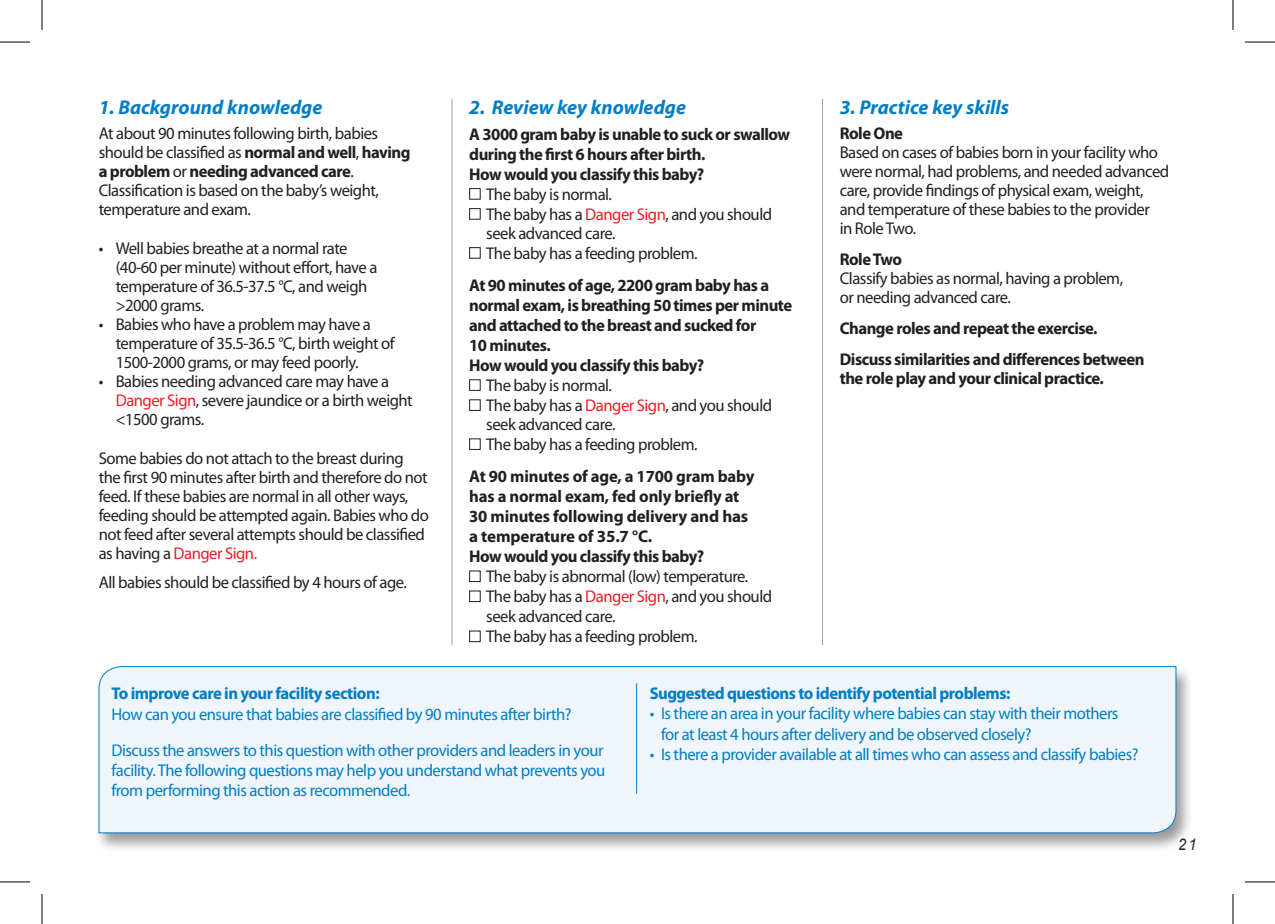
<style>
.page{position:relative;width:1275px;height:924px;background:#fff}
.page>*{position:absolute;margin:0;border:0;box-sizing:border-box;transform-origin:0 0}
.t1{font:italic 700 20px "Myriad Pro";color:#007ec5}
.t2{font:17px/19px "Myriad Pro";letter-spacing:-.03em;color:#231f20}
.t3{font:17px/20px "Myriad Pro";letter-spacing:-.03em;color:#007ec5}
.t4{font:700 17px/20px "Myriad Pro";letter-spacing:-.03em;color:#231f20}
.t5{font:700 17px/20px "Myriad Pro";letter-spacing:-.01em;color:#231f20}
.t6{font:700 17px "Myriad Pro";letter-spacing:-.03em;color:#007ec5}
.t7{font:italic 16px "Arial";color:#231f20;scale:.91 1}
.s1{font-weight:700}
.s2{color:#ee1d23}
</style>
<div class="page">
<div style="left:469px;top:188px;width:11px;height:11px;border:1px solid #231f20"></div>
<div style="left:469px;top:208px;width:11px;height:11px;border:1px solid #231f20"></div>
<div style="left:469px;top:247px;width:11px;height:11px;border:1px solid #231f20"></div>
<div style="left:469px;top:379px;width:11px;height:11px;border:1px solid #231f20"></div>
<div style="left:469px;top:590px;width:11px;height:11px;border:1px solid #231f20"></div>
<div style="left:469px;top:630px;width:11px;height:11px;border:1px solid #231f20"></div>
<div style="left:94px;top:664px;width:1099px;height:189px;background:#231f20;opacity:.45"></div>
<div style="left:98px;top:665px;width:1078px;height:168px;background:#eff5fb"></div>
<hr style="left:451px;top:99px;width:1px;height:545px;background:#231f20">
<hr style="left:822px;top:99px;width:1px;height:545px;background:#231f20">
<hr style="left:636px;top:683px;width:1px;height:110px;background:#007ec5">
<hr style="left:0;top:42px;width:30px;height:1px;background:#000">
<hr style="left:1245px;top:42px;width:30px;height:1px;background:#000">
<hr style="left:0;top:881px;width:30px;height:1px;background:#000">
<hr style="left:1245px;top:881px;width:30px;height:1px;background:#000">
<hr style="left:42px;top:0;width:1px;height:30px;background:#000">
<hr style="left:42px;top:893px;width:1px;height:30px;background:#000">
<hr style="left:1232px;top:0;width:1px;height:30px;background:#000">
<hr style="left:1232px;top:893px;width:1px;height:30px;background:#000">
<p class="t1" style="left:99px;top:94px;width:225px">1. Background knowledge</p>
<p class="t2" style="left:99px;top:123px;width:313px">At about 90 minutes following birth, babies should be classified as <span class="s1">normal and well</span>, <span class="s1">having a problem</span> or <span class="s1">needing advanced care</span>.<br>Classification is based on the baby’s weight, temperature and exam.</p>
<p class="t2" style="left:116px;top:238px;width:263px;text-indent:-17px">• Well babies breathe at a normal rate (40-60 per minute) without effort, have a temperature of 36.5-37.5 °C, and weigh &gt;2000 grams.</p>
<p class="t2" style="left:116px;top:314px;width:280px;text-indent:-17px">• Babies who have a problem may have a temperature of 35.5-36.5 °C, birth weight of<br>1500-2000 grams, or may feed poorly.</p>
<p class="t2" style="left:116px;top:371px;width:298px;text-indent:-17px">• Babies needing advanced care may have a<br><span class="s2">Danger Sign</span>, severe jaundice or a birth weight &lt;1500 grams.</p>
<p class="t2" style="left:99px;top:448px;width:332px">Some babies do not attach to the breast during the first 90 minutes after birth and therefore do not feed. If these babies are normal in all other ways, feeding should be attempted again. Babies who do not feed after several attempts should be classified as having a <span class="s2">Danger Sign.</span></p>
<p class="t2" style="left:99px;top:572px;width:310px">All babies should be classified by 4 hours of age.</p>
<p class="t1" style="left:469px;top:94px;width:218px">2. Review key knowledge</p>
<p class="t4" style="left:469px;top:123px;width:322px">A 3000 gram baby is unable to suck or swallow during the first 6 hours after birth.<br>How would you classify this baby?</p>
<p class="t2" style="left:486px;top:184px;width:287px;line-height:19.6px">The baby is normal.<br>The baby has a <span class="s2">Danger Sign</span>, and you should seek advanced care.<br>The baby has a feeding problem.</p>
<p class="t4" style="left:469px;top:274px;width:324px">At 90 minutes of age, 2200 gram baby has a normal exam, is breathing 50 times per minute and attached to the breast and sucked for<br>10 minutes.<br>How would you classify this baby?</p>
<p class="t2" style="left:486px;top:375px;width:287px;line-height:19.6px">The baby is normal.<br>The baby has a <span class="s2">Danger Sign</span>, and you should seek advanced care.<br>The baby has a feeding problem.</p>
<p class="t5" style="left:469px;top:465px;width:287px">At 90 minutes of age, a 1700 gram baby has a normal exam, fed only briefly at 30 minutes following delivery and has a temperature of 35.7 °C.<br>How would you classify this baby?</p>
<p class="t2" style="left:486px;top:565px;width:287px;line-height:20px">The baby is abnormal (low) temperature.<br>The baby has a <span class="s2">Danger Sign</span>, and you should seek advanced care.<br>The baby has a feeding problem.</p>
<p class="t1" style="left:839px;top:94px;width:171px">3. Practice key skills</p>
<p class="t4" style="left:839px;top:122px;width:65px">Role One</p>
<p class="t2" style="left:839px;top:142px;width:331px">Based on cases of babies born in your facility who were normal, had problems, and needed advanced care, provide findings of physical exam, weight, and temperature of these babies to the provider<br>in Role Two.</p>
<p class="t4" style="left:839px;top:248px;width:64px">Role Two</p>
<p class="t2" style="left:839px;top:268px;width:285px">Classify babies as normal, having a problem, or needing advanced care.</p>
<p class="t4" style="left:839px;top:312px;width:306px;line-height:31px">Change roles and repeat the exercise.<br>Discuss similarities and differences between</p>
<p class="t4" style="left:839px;top:367px;width:266px">the role play and your clinical practice.</p>
<p class="t6" style="left:111px;top:682px;width:270px">To improve care in your facility section:</p>
<p class="t3" style="left:111px;top:695px;width:493px;line-height:36px">How can you ensure that babies are classified by 90 minutes after birth?<br>Discuss the answers to this question with other providers and leaders in your</p>
<p class="t3" style="left:111px;top:759px;width:495px">facility. The following questions may help you understand what prevents you from performing this action as recommended.</p>
<p class="t6" style="left:649px;top:682px;width:362px">Suggested questions to identify potential problems:</p>
<p class="t3" style="left:661px;top:703px;width:459px;text-indent:-11px">• Is there an area in your facility where babies can stay with their mothers for at least 4 hours after delivery and be observed closely?</p>
<p class="t3" style="left:649px;top:743px;width:490px">• Is there a provider available at all times who can assess and classify babies?</p>
<p class="t7" style="left:1178px;top:833px;width:22px">21</p>
</div>
